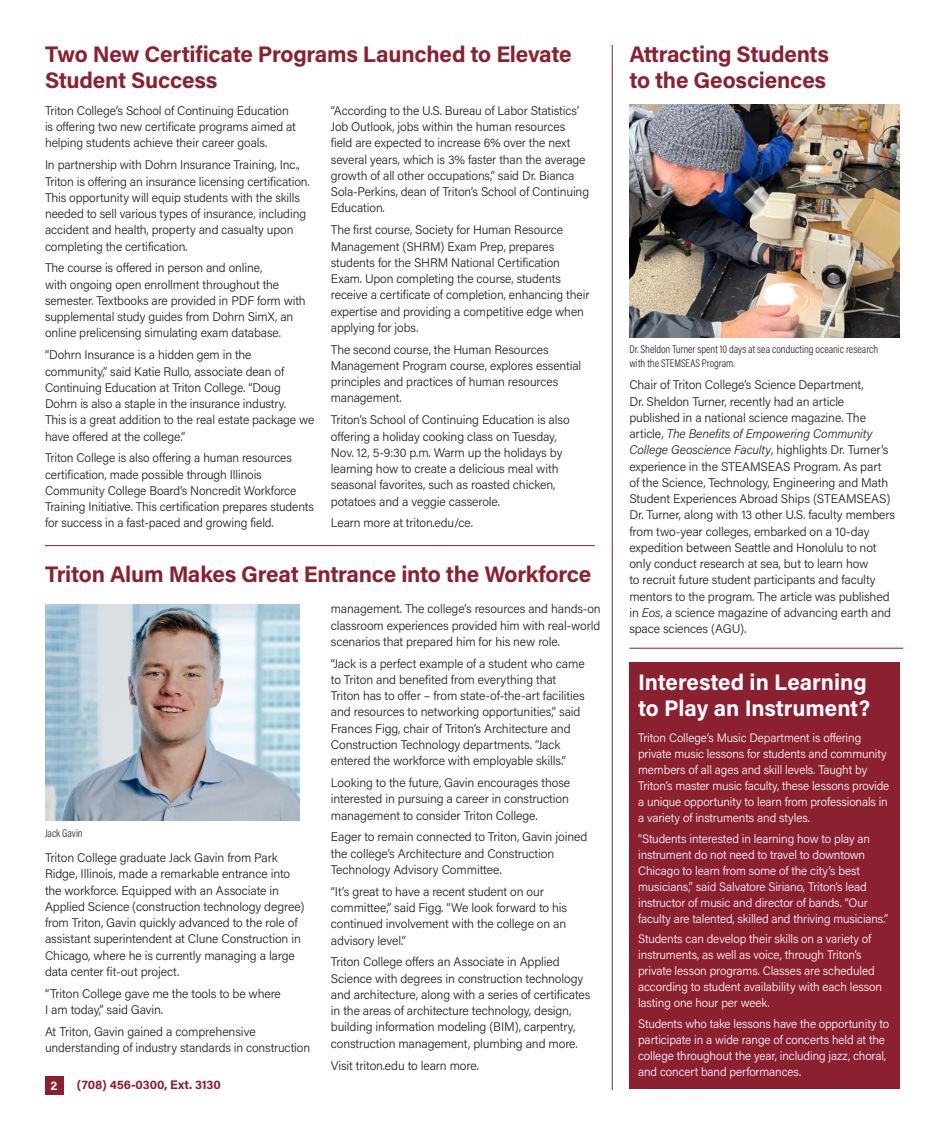
<style>
.page{position:relative;width:945px;height:1125px;background:#fff}
.page>*{position:absolute;margin:0;border:0;box-sizing:border-box;transform-origin:0 0}
.Titles{font:700 22.5px/26.2px "Acumin Pro";letter-spacing:-.01em;color:#8b2031}
.t1{font:700 22.5px/26.2px "Acumin Pro";letter-spacing:-.005em;color:#fff}
.Text{font:300 12.5px/16.2px "Acumin Pro";letter-spacing:-.01em;color:#231f20}
.t2{font:700 12.5px "Acumin Pro";letter-spacing:-.005em;color:#8b2031}
.t3{font:700 12.5px "Acumin Pro";color:#fff}
.Text-2{font:300 12.25px/16px "Acumin Pro";letter-spacing:-.01em;color:#fff}
.Cut{font:300 11.25px/14px "Acumin Pro Cond";color:#231f20}
.Text-3{font:300 11.25px "Acumin Pro Cond";letter-spacing:-.005em;color:#231f20}
.s1{font-style:italic}
</style>
<div class="page">
<div style="left:629px;top:662px;width:271px;height:427px;background:#8b2031"></div>
<hr style="left:45px;top:545px;width:550px;height:1px;background:#8b2031">
<div style="left:45px;top:1076px;width:19px;height:19px;background:#8b2031"></div>
<img style="left:629px;top:104px;width:271px;height:234px">
<hr style="left:612px;top:45px;width:1px;height:1045px;background:#8b2031">
<img style="left:45px;top:604px;width:254px;height:217px">
<hr style="left:629px;top:648px;width:274px;height:1px;background:#8b2031">
<p class="Titles" style="left:45px;top:40px;width:528px">Two New Certificate Programs Launched to Elevate<br>Student Success</p>
<p class="Text" style="left:45px;top:102px;width:252px">Triton College’s School of Continuing Education is offering two new certificate programs aimed at helping students achieve their career goals.</p>
<p class="Text" style="left:45px;top:156px;width:266px">In partnership with Dohrn Insurance Training, Inc., Triton is offering an insurance licensing certification.<br>This opportunity will equip students with the skills needed to sell various types of insurance, including accident and health, property and casualty upon completing the certification.</p>
<p class="Text" style="left:45px;top:259px;width:262px">The course is offered in person and online,<br>with ongoing open enrollment throughout the semester. Textbooks are provided in PDF form with supplemental study guides from Dohrn SimX, an online prelicensing simulating exam database.</p>
<p class="Text" style="left:45px;top:346px;width:271px">“Dohrn Insurance is a hidden gem in the community,” said Katie Rullo, associate dean of Continuing Education at Triton College. “Doug Dohrn is also a staple in the insurance industry.<br>This is a great addition to the real estate package we have offered at the college.”</p>
<p class="Text" style="left:45px;top:449px;width:271px">Triton College is also offering a human resources certification, made possible through Illinois Community College Board’s Noncredit Workforce Training Initiative. This certification prepares students for success in a fast-paced and growing field.</p>
<p class="Text" style="left:331px;top:102px;width:260px">“According to the U.S. Bureau of Labor Statistics’ Job Outlook, jobs within the human resources field are expected to increase 6% over the next several years, which is 3% faster than the average growth of all other occupations,” said Dr. Bianca Sola-Perkins, dean of Triton’s School of Continuing Education.</p>
<p class="Text" style="left:331px;top:221px;width:260px">The first course, Society for Human Resource Management (SHRM) Exam Prep, prepares students for the SHRM National Certification Exam. Upon completing the course, students receive a certificate of completion, enhancing their expertise and providing a competitive edge when applying for jobs.</p>
<p class="Text" style="left:331px;top:341px;width:252px">The second course, the Human Resources Management Program course, explores essential principles and practices of human resources management.</p>
<p class="Text" style="left:331px;top:411px;width:240px">Triton’s School of Continuing Education is also offering a holiday cooking class on Tuesday, Nov. 12, 5-9:30 p.m. Warm up the holidays by learning how to create a delicious meal with seasonal favorites, such as roasted chicken, potatoes and a veggie casserole.</p>
<p class="Text" style="left:331px;top:514px;width:144px">Learn more at triton.edu/ce.</p>
<p class="Titles" style="left:45px;top:560px;width:548px">Triton Alum Makes Great Entrance into the Workforce</p>
<p class="Text-3" style="left:45px;top:826px;width:39px">Jack Gavin</p>
<p class="Text" style="left:45px;top:849px;width:261px">Triton College graduate Jack Gavin from Park Ridge, Illinois, made a remarkable entrance into the workforce. Equipped with an Associate in Applied Science (construction technology degree) from Triton, Gavin quickly advanced to the role of assistant superintendent at Clune Construction in Chicago, where he is currently managing a large data center fit-out project.</p>
<p class="Text" style="left:45px;top:985px;width:237px">“Triton College gave me the tools to be where<br>I am today,” said Gavin.</p>
<p class="Text" style="left:45px;top:1023px;width:267px">At Triton, Gavin gained a comprehensive understanding of industry standards in construction</p>
<p class="t3" style="left:51px;top:1077px;width:8px">2</p>
<p class="t2" style="left:77px;top:1076px;width:146px">(708) 456-0300, Ext. 3130</p>
<p class="Text" style="left:331px;top:600px;width:271px;text-align:justify">management. The college’s resources and hands-on classroom experiences provided him with real-world scenarios that prepared him for his new role.</p>
<p class="Text" style="left:331px;top:655px;width:255px">“Jack is a perfect example of a student who came to Triton and benefited from everything that Triton has to offer – from state-of-the-art facilities and resources to networking opportunities,” said Frances Figg, chair of Triton’s Architecture and Construction Technology departments. “Jack entered the workforce with employable skills.”</p>
<p class="Text" style="left:331px;top:774px;width:241px;text-align:justify">Looking to the future, Gavin encourages those interested in pursuing a career in construction management to consider Triton College.</p>
<p class="Text" style="left:331px;top:828px;width:258px">Eager to remain connected to Triton, Gavin joined the college’s Architecture and Construction<br>Technology Advisory Committee.</p>
<p class="Text" style="left:331px;top:883px;width:238px">“It’s great to have a recent student on our committee,” said Figg. “We look forward to his continued involvement with the college on an advisory level.”</p>
<p class="Text" style="left:331px;top:953px;width:261px">Triton College offers an Associate in Applied Science with degrees in construction technology and architecture, along with a series of certificates in the areas of architecture technology, design, building information modeling (BIM), carpentry, construction management, plumbing and more.</p>
<p class="Text" style="left:331px;top:1057px;width:150px">Visit triton.edu to learn more.</p>
<p class="Titles" style="left:629px;top:40px;width:201px">Attracting Students to the Geosciences</p>
<p class="Cut" style="left:629px;top:342px;width:250px">Dr. Sheldon Turner spent 10 days at sea conducting oceanic research with the STEMSEAS Program.</p>
<p class="Text" style="left:629px;top:376px;width:267px">Chair of Triton College’s Science Department,<br>Dr. Sheldon Turner, recently had an article published in a national science magazine. The article, <span class="s1">The Benefits of Empowering Community College Geoscience Faculty</span>, highlights Dr. Turner’s experience in the STEAMSEAS Program. As part<br>of the Science, Technology, Engineering and Math Student Experiences Abroad Ships (STEAMSEAS)<br>Dr. Turner, along with 13 other U.S. faculty members from two-year colleges, embarked on a 10-day expedition between Seattle and Honolulu to not only conduct research at sea, but to learn how<br>to recruit future student participants and faculty mentors to the program. The article was published in <span class="s1">Eos</span>, a science magazine of advancing earth and space sciences (AGU).</p>
<p class="t1" style="left:638px;top:668px;width:234px">Interested in Learning to Play an Instrument?</p>
<p class="Text-2" style="left:638px;top:730px;width:253px">Triton College’s Music Department is offering private music lessons for students and community members of all ages and skill levels. Taught by Triton’s master music faculty, these lessons provide a unique opportunity to learn from professionals in a variety of instruments and styles.</p>
<p class="Text-2" style="left:638px;top:830px;width:252px">“Students interested in learning how to play an instrument do not need to travel to downtown Chicago to learn from some of the city’s best musicians,” said Salvatore Siriano, Triton’s lead instructor of music and director of bands. “Our faculty are talented, skilled and thriving musicians.”</p>
<p class="Text-2" style="left:638px;top:931px;width:245px">Students can develop their skills on a variety of instruments, as well as voice, through Triton’s private lesson programs. Classes are scheduled according to student availability with each lesson lasting one hour per week.</p>
<p class="Text-2" style="left:638px;top:1015px;width:253px">Students who take lessons have the opportunity to participate in a wide range of concerts held at the college throughout the year, including jazz, choral, and concert band performances.</p>
</div>
